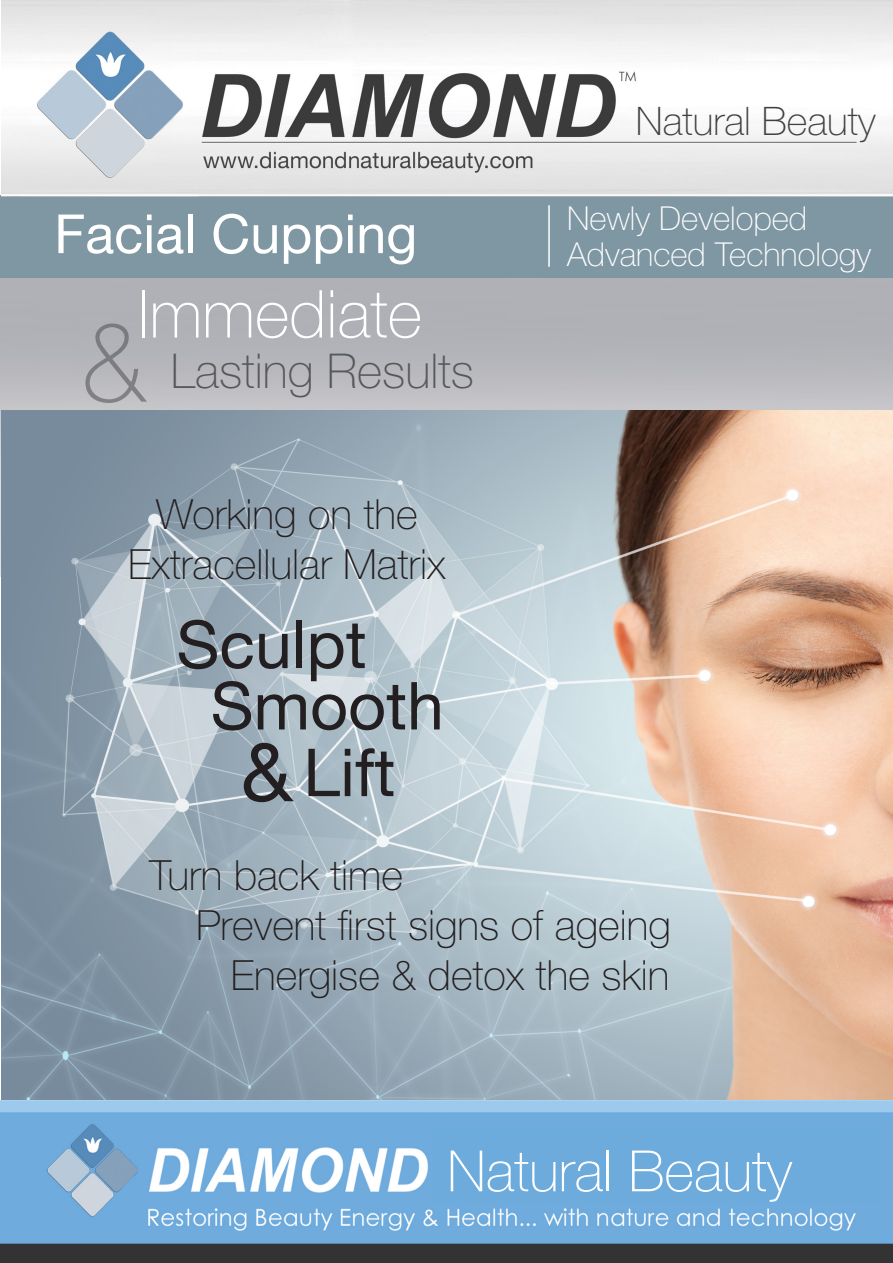
<style>
.page{position:relative;width:893px;height:1263px;background:#fff}
.page>*{position:absolute;margin:0;border:0;box-sizing:border-box;transform-origin:0 0}
.t1{font:100 111.3px "Helvetica Neue LT Std";color:#57585a}
.t2{font:81.75px "Helvetica Neue LT Std";color:#231f20}
.t3{font:66.3px "Helvetica Neue LT Std";color:#231f20}
.t4{font:100 66.3px "Helvetica Neue LT Std";color:#fff}
.t5{font:100 57px "Helvetica Neue LT Std";color:#fff}
.t6{font:54px "Helvetica Neue LT Std";color:#fff}
.t7{font:100 48.15px "Helvetica Neue LT Std";color:#57585a}
.t8{font:100 41.7px "Helvetica Neue LT Std";color:#231f20}
.t9{font:100 39.3px "Helvetica Neue LT Std";color:#414141}
.t10{font:100 33px "Helvetica Neue LT Std";color:#fff}
</style>
<div class="page">
<div style="left:0;top:195px;width:893px;height:83px;background:#7f97a3"></div>
<img style="left:0;top:410px;width:893px;height:691px">
<hr style="left:548px;top:205px;width:2px;height:62px;background:#fff">
<img style="left:1px;top:0;width:892px;height:196px">
<svg style="left:0;top:1101px;width:893px;height:143px;fill:#6fabdd"></svg>
<div style="left:0;top:1244px;width:893px;height:19px;background:#333"></div>
<div style="left:432px;top:1127px;width:448px;height:75px;background:#6dabdc"></div>
<p class="t6" style="left:54px;top:202px;width:365px">Facial Cupping</p>
<p class="t4" style="left:138px;top:276px;width:285px">Immediate</p>
<h1 class="t1" style="left:81px;top:298px;width:68px">&amp;</h1>
<p class="t7" style="left:171px;top:344px;width:305px">Lasting Results</p>
<p class="t8" style="left:156px;top:490px;width:263px">Working on the</p>
<p class="t8" style="left:128px;top:540px;width:319px">Extracellular Matrix</p>
<p class="t3" style="left:176px;top:605px;width:192px">Sculpt</p>
<p class="t3" style="left:211px;top:666px;width:235px">Smooth</p>
<p class="t2" style="left:241px;top:723px;width:53px">&amp;</p>
<p class="t3" style="left:303px;top:733px;width:94px">Lift</p>
<p class="t9" style="left:636px;top:99px;width:241px">Natural Beauty</p>
<p class="t10" style="left:567px;top:200px;width:242px">Newly Developed</p>
<p class="t10" style="left:567px;top:236px;width:305px">Advanced Technology</p>
<p class="t8" style="left:150px;top:851px;width:255px">Turn back time</p>
<p class="t8" style="left:196px;top:901px;width:476px">Prevent first signs of ageing</p>
<p class="t8" style="left:231px;top:951px;width:440px">Energise &amp; detox the skin</p>
<p class="t5" style="left:447px;top:1138px;width:346px">Natural Beauty</p>
</div>
